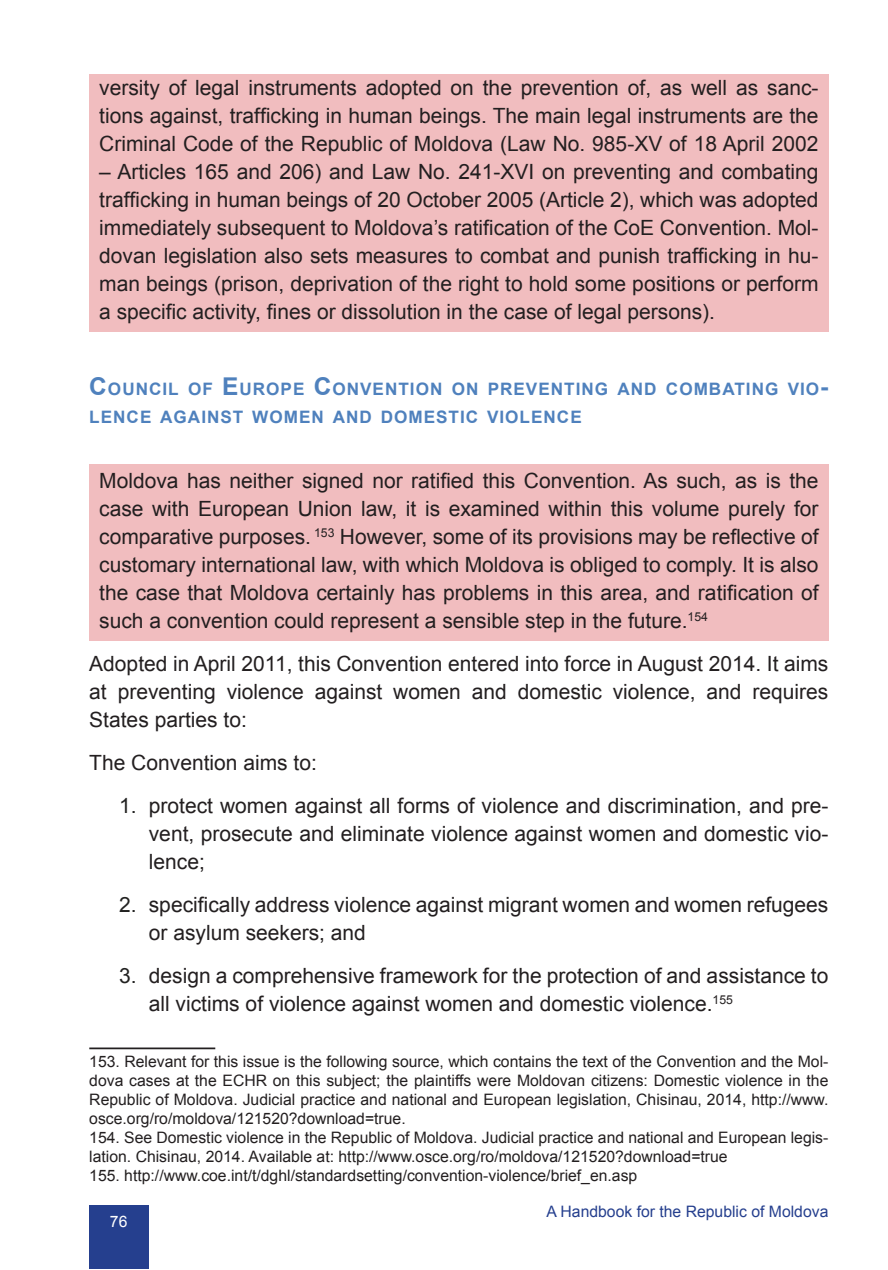
<style>
.page{position:relative;width:888px;height:1270px;background:#fff}
.page>*{position:absolute;margin:0;border:0;box-sizing:border-box;transform-origin:0 0}
.t1{font:21px/28px "Arial";color:#231f20;text-align:justify}
.t2{font:700 17.15px/28px "Arial";letter-spacing:.06em;color:#4f81bd}
.Основной_абзац{font:15.75px/18.9px "Arial";color:#231f20;text-align:justify}
.t3{font:15.75px "Arial";color:#253f8e}
.t4{font:15.75px "Arial";color:#fff}
.s1{font-size:24.5px}
.s2{color:#222221}
</style>
<div class="page">
<div style="left:89px;top:1205px;width:59px;height:64px;background:#253f8e"></div>
<div style="left:89px;top:464px;width:739px;height:177px;background:#f1bdbf"></div>
<div style="left:89px;top:74px;width:739px;height:258px;background:#f1bdbf"></div>
<hr style="left:89px;top:1047px;width:126px;height:2px;background:#231f20">
<p class="t1" style="left:99px;top:74px;width:721px">versity of legal instruments adopted on the prevention of, as well as sanc&shy;tions against, trafficking in human beings. The main legal instruments are the Criminal Code of the Republic of Moldova (Law No. 985-XV of 18 April 2002</p>
<p class="t1" style="left:99px;top:158px;width:721px">– Articles 165 and 206) and Law No. 241-XVI on preventing and combating trafficking in human beings of 20 October 2005 (Article 2), which was adopted immediately subsequent to Moldova’s ratification of the CoE Convention. Mol&shy;dovan legislation also sets measures to combat and punish trafficking in hu&shy;man beings (prison, deprivation of the right to hold some positions or perform a specific activity, fines or dissolution in the case of legal persons).</p>
<p class="t2" style="left:89px;top:375px;width:741px"><span class="s1">C</span>OUNCIL OF <span class="s1">E</span>UROPE <span class="s1">C</span>ONVENTION ON PREVENTING AND COMBATING VIO<span class="s1">-<br></span>LENCE AGAINST WOMEN AND DOMESTIC VIOLENCE</p>
<p class="t1" style="left:99px;top:467px;width:721px">Moldova has neither signed nor ratified this Convention. As such, as is the case with European Union law, it is examined within this volume purely for comparative purposes. <sup>153</sup> However, some of its provisions may be reflective of customary international law, with which Moldova is obliged to comply. It is also the case that Moldova certainly has problems in this area, and ratification of such a convention could represent a sensible step in the future.<sup>154</sup></p>
<p class="t1" style="left:89px;top:650px;width:741px">Adopted in April 2011, this Convention entered into force in August 2014. It aims at preventing violence against women and domestic violence, and requires States parties to:</p>
<p class="t1" style="left:89px;top:749px;width:229px">The Convention aims to:</p>
<p class="t1" style="left:149px;top:792px;width:681px;text-indent:-30px"><span class="s2">1.</span> protect women against all forms of violence and discrimination, and pre&shy;vent, prosecute and eliminate violence against women and domestic vio&shy;lence;</p>
<p class="t1" style="left:149px;top:891px;width:681px;text-indent:-30px"><span class="s2">2.</span> specifically address violence against migrant women and women refugees or asylum seekers; and</p>
<p class="t1" style="left:149px;top:962px;width:681px;text-indent:-30px"><span class="s2">3.</span> design a comprehensive framework for the protection of and assistance to all victims of violence against women and domestic violence.<sup>155</sup></p>
<p class="Основной_абзац" style="left:89px;top:1052px;width:741px">153. Relevant for this issue is the following source, which contains the text of the Convention and the Mol&shy;dova cases at the ECHR on this subject; the plaintiffs were Moldovan citizens: Domestic violence in the Republic of Moldova. Judicial practice and national and European legislation, Chisinau, 2014, http://www. osce.org/ro/moldova/121520?download=true.</p>
<p class="Основной_абзац" style="left:89px;top:1128px;width:741px">154. See Domestic violence in the Republic of Moldova. Judicial practice and national and European legis&shy;lation. Chisinau, 2014. Available at: http://www.osce.org/ro/moldova/121520?download=true</p>
<p class="Основной_абзац" style="left:89px;top:1166px;width:550px">155. http://www.coe.int/t/dghl/standardsetting/convention-violence/brief_en.asp</p>
<p class="t4" style="left:110px;top:1211px;width:19px">76</p>
<p class="t3" style="left:547px;top:1201px;width:283px">A Handbook for the Republic of Moldova</p>
</div>
